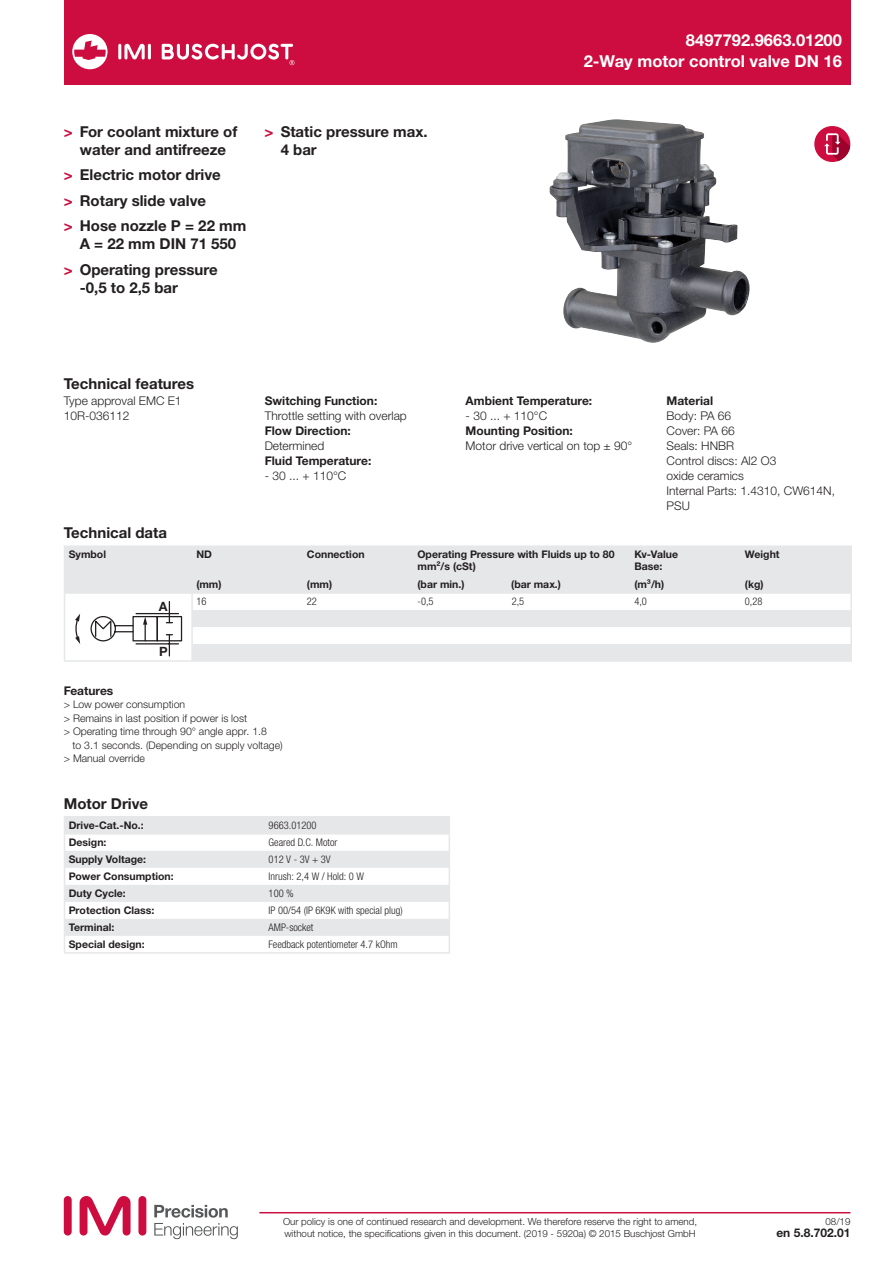
<style>
.page{position:relative;width:893px;height:1263px;background:#fff}
.page>*{position:absolute;margin:0;border:0;box-sizing:border-box;transform-origin:0 0}
.t1{font:700 16.5px/21px "Helvetica Neue LTW1 G";color:#fff;text-align:right}
.t2{font:700 15px/25.5px "Helvetica Neue LTW1 G";color:#231f20}
.t3{font:700 12.75px "Helvetica Neue LTW1 G";color:#231f20}
.t4{font:300 12px/15px "Helvetica Neue LTW1 G";color:#231f20}
.t5{font:700 12px "Helvetica Neue LTW1 G";color:#231f20}
.t6{font:700 10.5px/12px "Helvetica Neue LTW1 G";color:#231f20}
.t7{font:300 10.5px "Helvetica Neue LTW1 G";color:#231f20}
.t8{font:300 condensed 10.5px "Helvetica Neue LTW1 G";color:#231f20}
.t9{font:300 9.75px/11.2px "Helvetica Neue LTW1 G";color:#231f20}
.s1{color:#cd0d40}
</style>
<div class="page">
<div style="left:64px;top:0;width:786px;height:85px;background:#cd0d40"></div>
<svg style="left:154px;top:1223px;width:84px;height:16px"></svg>
<div style="left:138px;top:1196px;width:8px;height:39px;background:#cd0d40;border-radius:4px"></div>
<div style="left:64px;top:1196px;width:8px;height:39px;background:#cd0d40;border-radius:4px"></div>
<svg style="left:80px;top:1196px;width:51px;height:39px"></svg>
<svg style="left:154px;top:1205px;width:74px;height:12px"></svg>
<hr style="left:259px;top:1212px;width:591px;height:1px;background:#cd0d40">
<div style="left:814px;top:126px;width:36px;height:36px;background:#cd0d40;border-radius:50%"></div>
<svg style="left:824px;top:133px;width:26px;height:28px"></svg>
<hr style="left:118px;top:44px;width:3px;height:15px;background:#fff;border-radius:2px">
<hr style="left:148px;top:44px;width:3px;height:15px;background:#fff;border-radius:2px">
<svg style="left:124px;top:44px;width:21px;height:15px"></svg>
<svg style="left:72px;top:34px;width:36px;height:35px"></svg>
<svg style="left:162px;top:43px;width:132px;height:22px"></svg>
<svg style="left:65px;top:547px;width:785px;height:113px;fill:#e6e7e9"></svg>
<hr style="left:191px;top:547px;width:2px;height:28px;background:#e6e7e9">
<hr style="left:412px;top:547px;width:2px;height:28px;background:#e6e7e9">
<hr style="left:629px;top:547px;width:2px;height:28px;background:#e6e7e9">
<hr style="left:191px;top:575px;width:112px;height:2px;background:#e6e7e9">
<hr style="left:303px;top:575px;width:110px;height:2px;background:#e6e7e9">
<hr style="left:413px;top:575px;width:217px;height:2px;background:#e6e7e9">
<hr style="left:630px;top:575px;width:111px;height:2px;background:#e6e7e9">
<svg style="left:629px;top:577px;width:2px;height:15px"></svg>
<hr style="left:741px;top:575px;width:111px;height:2px;background:#e6e7e9">
<svg style="left:740px;top:547px;width:1px;height:45px"></svg>
<hr style="left:64px;top:545px;width:128px;height:2px;background:#e6e7e9">
<hr style="left:192px;top:545px;width:111px;height:2px;background:#e6e7e9">
<hr style="left:303px;top:545px;width:110px;height:2px;background:#e6e7e9">
<hr style="left:413px;top:545px;width:217px;height:2px;background:#e6e7e9">
<hr style="left:630px;top:545px;width:111px;height:2px;background:#e6e7e9">
<hr style="left:741px;top:545px;width:111px;height:2px;background:#e6e7e9">
<hr style="left:850px;top:547px;width:2px;height:28px;background:#e6e7e9">
<svg style="left:302px;top:547px;width:1px;height:45px"></svg>
<svg style="left:412px;top:577px;width:2px;height:15px"></svg>
<hr style="left:64px;top:592px;width:128px;height:2px;background:#e6e7e9">
<svg style="left:64px;top:547px;width:1px;height:113px"></svg>
<hr style="left:64px;top:660px;width:128px;height:2px;background:#e6e7e9">
<hr style="left:192px;top:592px;width:111px;height:2px;background:#e6e7e9">
<hr style="left:303px;top:592px;width:110px;height:2px;background:#e6e7e9">
<hr style="left:413px;top:592px;width:217px;height:2px;background:#e6e7e9">
<hr style="left:630px;top:592px;width:111px;height:2px;background:#e6e7e9">
<hr style="left:741px;top:592px;width:111px;height:2px;background:#e6e7e9">
<svg style="left:850px;top:577px;width:2px;height:83px"></svg>
<hr style="left:192px;top:660px;width:111px;height:2px;background:#e6e7e9">
<hr style="left:303px;top:660px;width:110px;height:2px;background:#e6e7e9">
<hr style="left:413px;top:660px;width:217px;height:2px;background:#e6e7e9">
<hr style="left:630px;top:660px;width:111px;height:2px;background:#e6e7e9">
<hr style="left:741px;top:660px;width:111px;height:2px;background:#e6e7e9">
<svg style="left:191px;top:577px;width:2px;height:83px"></svg>
<svg style="left:90px;top:601px;width:92px;height:55px"></svg>
<svg style="left:75px;top:613px;width:5px;height:31px"></svg>
<svg style="left:65px;top:817px;width:384px;height:119px;fill:#e6e7e9"></svg>
<svg style="left:264px;top:817px;width:1px;height:16px"></svg>
<hr style="left:264px;top:833px;width:186px;height:1px;background:#e6e7e9">
<hr style="left:64px;top:833px;width:200px;height:1px;background:#e6e7e9">
<hr style="left:64px;top:816px;width:200px;height:1px;background:#e6e7e9">
<hr style="left:264px;top:816px;width:186px;height:1px;background:#e6e7e9">
<svg style="left:64px;top:817px;width:1px;height:135px"></svg>
<svg style="left:449px;top:817px;width:1px;height:135px"></svg>
<hr style="left:64px;top:952px;width:200px;height:2px;background:#e6e7e9">
<hr style="left:264px;top:952px;width:186px;height:2px;background:#e6e7e9">
<img style="left:549px;top:119px;width:201px;height:224px">
<h2 class="t2" style="left:64px;top:122px;width:175px;line-height:18px;text-align:center"><span class="s1">&gt;</span> For coolant mixture of water and antifreeze</h2>
<h2 class="t2" style="left:64px;top:162px;width:184px"><span class="s1">&gt;</span> Electric motor drive<br><span class="s1">&gt;</span> Rotary slide valve<br><span class="s1">&gt;</span> Hose nozzle P = 22 mm</h2>
<h2 class="t2" style="left:64px;top:231px;width:174px;text-indent:16px">A = 22 mm DIN 71 550 <span class="s1">&gt;</span> Operating pressure</h2>
<h2 class="t2" style="left:80px;top:274px;width:100px">-0,5 to 2,5 bar</h2>
<h2 class="t2" style="left:281px;top:122px;width:148px;line-height:18px;text-indent:-16px"><span class="s1">&gt;</span> Static pressure max.<br>4 bar</h2>
<h2 class="t2" style="left:64px;top:371px;width:132px">Technical features</h2>
<p class="t4" style="left:64px;top:393px;width:119px">Type approval EMC E1<br>10R-036112</p>
<p class="t5" style="left:265px;top:393px;width:114px">Switching Function:</p>
<p class="t4" style="left:265px;top:408px;width:144px">Throttle setting with overlap</p>
<p class="t5" style="left:265px;top:423px;width:88px">Flow Direction:</p>
<p class="t4" style="left:265px;top:438px;width:61px">Determined</p>
<p class="t5" style="left:265px;top:453px;width:108px">Fluid Temperature:</p>
<p class="t4" style="left:265px;top:468px;width:83px">- 30 ... + 110°C</p>
<h1 class="t1" style="left:584px;top:29px;width:260px">8497792.9663.01200<br>2-Way motor control valve DN 16</h1>
<p class="t5" style="left:466px;top:393px;width:128px">Ambient Temperature:</p>
<p class="t4" style="left:466px;top:408px;width:83px">- 30 ... + 110°C</p>
<p class="t5" style="left:466px;top:423px;width:109px">Mounting Position:</p>
<p class="t4" style="left:466px;top:438px;width:168px">Motor drive vertical on top ± 90°</p>
<p class="t5" style="left:666px;top:393px;width:48px">Material</p>
<p class="t4" style="left:666px;top:408px;width:170px">Body: PA 66<br>Cover: PA 66<br>Seals: HNBR<br>Control discs: Al2 O3<br>oxide ceramics<br>Internal Parts: 1.4310, CW614N,<br>PSU</p>
<h2 class="t2" style="left:64px;top:520px;width:105px">Technical data</h2>
<p class="t6" style="left:69px;top:548px;width:39px">Symbol</p>
<p class="t6" style="left:196px;top:548px;width:17px">ND</p>
<p class="t6" style="left:307px;top:548px;width:59px">Connection</p>
<p class="t6" style="left:417px;top:548px;width:199px">Operating Pressure with Fluids up to 80 mm²/s (cSt)</p>
<p class="t6" style="left:634px;top:548px;width:45px">Kv-Value<br>Base:</p>
<p class="t6" style="left:745px;top:548px;width:36px">Weight</p>
<p class="t6" style="left:196px;top:578px;width:27px">(mm)</p>
<p class="t6" style="left:307px;top:578px;width:27px">(mm)</p>
<p class="t6" style="left:417px;top:578px;width:49px">(bar min.)</p>
<p class="t6" style="left:511px;top:578px;width:51px">(bar max.)</p>
<p class="t6" style="left:634px;top:578px;width:31px">(m³/h)</p>
<p class="t6" style="left:745px;top:578px;width:20px">(kg)</p>
<p class="t8" style="left:196px;top:595px;width:12px">16</p>
<p class="t8" style="left:307px;top:595px;width:12px">22</p>
<p class="t8" style="left:417px;top:595px;width:18px">-0,5</p>
<p class="t8" style="left:512px;top:595px;width:14px">2,5</p>
<p class="t8" style="left:634px;top:595px;width:14px">4,0</p>
<p class="t8" style="left:745px;top:595px;width:19px">0,28</p>
<p class="t3" style="left:159px;top:598px;width:10px">A</p>
<p class="t3" style="left:159px;top:643px;width:10px">P</p>
<p class="t5" style="left:64px;top:683px;width:51px">Features</p>
<p class="t7" style="left:64px;top:698px;width:123px">&gt; Low power consumption</p>
<p class="t7" style="left:64px;top:712px;width:185px">&gt; Remains in last position if power is lost</p>
<p class="t7" style="left:64px;top:725px;width:205px">&gt; Operating time through 90° angle appr. 1.8</p>
<p class="t7" style="left:73px;top:739px;width:212px">to 3.1 seconds. (Depending on supply voltage)</p>
<p class="t7" style="left:64px;top:752px;width:83px">&gt; Manual override</p>
<h2 class="t2" style="left:64px;top:790px;width:86px">Motor Drive</h2>
<p class="t6" style="left:69px;top:819px;width:76px">Drive-Cat.-No.:</p>
<p class="t8" style="left:269px;top:819px;width:49px">9663.01200</p>
<p class="t6" style="left:69px;top:836px;width:39px">Design:</p>
<p class="t8" style="left:269px;top:836px;width:70px">Geared D.C. Motor</p>
<p class="t6" style="left:69px;top:853px;width:79px">Supply Voltage:</p>
<p class="t8" style="left:269px;top:853px;width:64px">012 V - 3V + 3V</p>
<p class="t6" style="left:69px;top:870px;width:106px">Power Consumption:</p>
<p class="t8" style="left:269px;top:870px;width:97px">Inrush: 2,4 W / Hold: 0 W</p>
<p class="t6" style="left:69px;top:887px;width:58px">Duty Cycle:</p>
<p class="t8" style="left:269px;top:887px;width:27px">100 %</p>
<p class="t6" style="left:69px;top:904px;width:87px">Protection Class:</p>
<p class="t8" style="left:269px;top:904px;width:136px">IP 00/54 (IP 6K9K with special plug)</p>
<p class="t6" style="left:69px;top:921px;width:47px">Terminal:</p>
<p class="t8" style="left:269px;top:921px;width:46px">AMP-socket</p>
<p class="t6" style="left:69px;top:938px;width:77px">Special design:</p>
<p class="t8" style="left:269px;top:938px;width:131px">Feedback potentiometer 4.7 kOhm</p>
<p class="t9" style="left:283px;top:1216px;width:416px">Our policy is one of continued research and development. We therefore reserve the right to amend, without notice, the specifications given in this document. (2019 - 5920a) © 2015 Buschjost GmbH</p>
<p class="t9" style="left:825px;top:1216px;width:26px">08/19</p>
<p class="t5" style="left:776px;top:1225px;width:76px">en 5.8.702.01</p>
</div>
